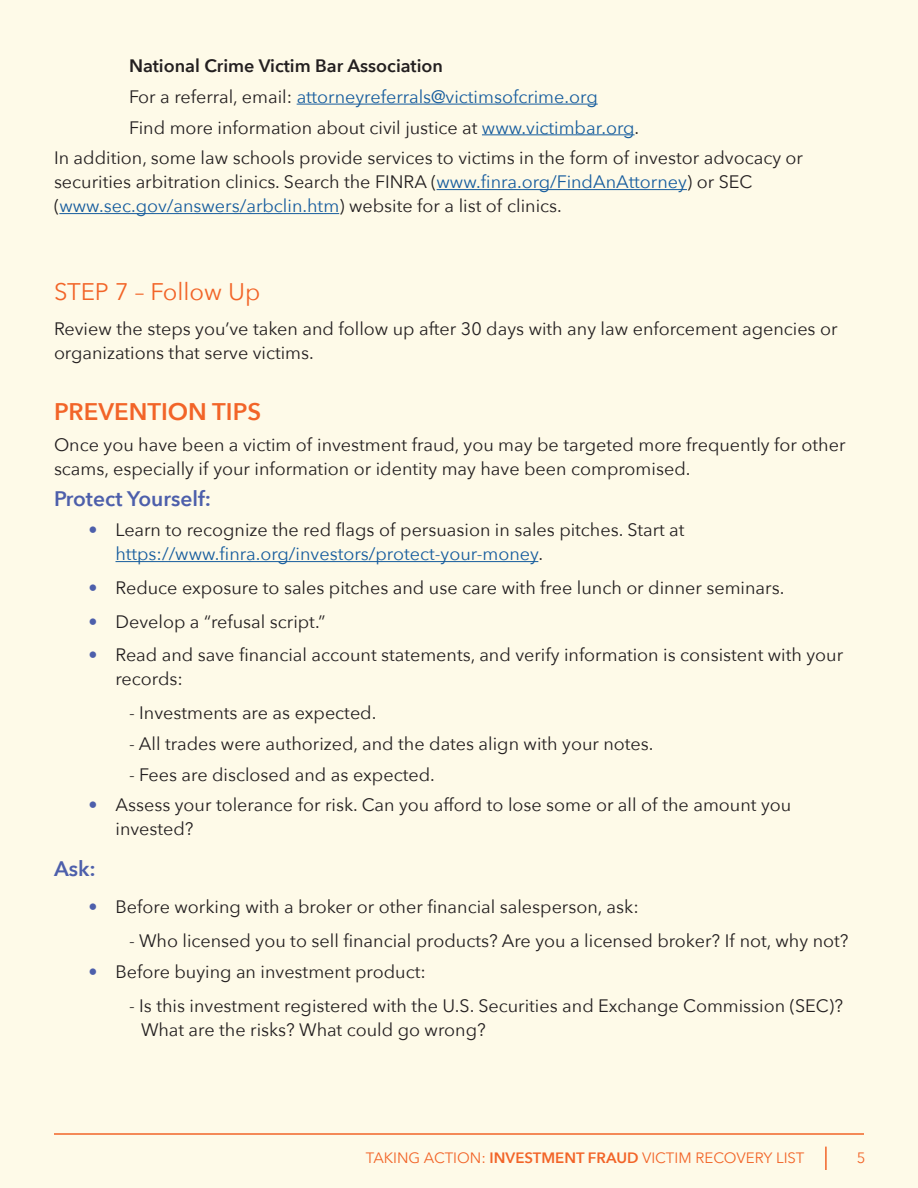
<style>
.page{position:relative;width:918px;height:1188px;background:#fefae8}
.page>*{position:absolute;margin:0;border:0;box-sizing:border-box;transform-origin:0 0}
.t1{font:24px "Avenir Next";color:#f26428}
.body_text{font:600 24px "Avenir Next";color:#f26428}
.body_text-2{font:600 21px "Avenir Next";color:#4d5fab}
.subhead{font:600 21px "Avenir Next";color:#4d5fab}
.body_text-3{font:18px/24px "Avenir Next";color:#231f20}
.bullet_text{font:18px/24px "Avenir Next";color:#231f20}
.indented_text{font:18px/24px "Avenir Next";color:#231f20}
.indented_text-2{font:18px "Avenir Next";color:#175d9e}
.indented_text-3{font:600 18px "Avenir Next";color:#231f20}
.t2{font:15px "Avenir Next";color:#f26428}
.s1{color:#231f20}
.s2{color:#175d9e}
.s3{color:#4d5fab}
.s4{font-weight:600}
</style>
<div class="page">
<hr style="left:54px;top:1133px;width:810px;height:2px;background:#f26428">
<hr style="left:825px;top:1147px;width:2px;height:23px;background:#f26428">
<hr style="left:297px;top:104px;width:301px;height:1px;background:#175d9e">
<hr style="left:482px;top:134px;width:153px;height:1px;background:#175d9e">
<hr style="left:437px;top:189px;width:250px;height:1px;background:#175d9e">
<hr style="left:59px;top:213px;width:280px;height:1px;background:#175d9e">
<hr style="left:116px;top:561px;width:422px;height:1px;background:#175d9e">
<p class="indented_text-3" style="left:129px;top:50px;width:315px">National Crime Victim Bar Association</p>
<p class="indented_text-2" style="left:129px;top:81px;width:470px"><span class="s1">For a referral, email:</span> attorneyreferrals@victimsofcrime.org</p>
<p class="indented_text" style="left:129px;top:114px;width:512px">Find more information about civil justice at <span class="s2">www.victimbar.org</span>.</p>
<p class="body_text-3" style="left:54px;top:145px;width:751px">In addition, some law schools provide services to victims in the form of investor advocacy or securities arbitration clinics. Search the FINRA (<span class="s2">www.finra.org/FindAnAttorney</span>) or SEC (<span class="s2">www.sec.gov/answers/arbclin.htm</span>) website for a list of clinics.</p>
<h1 class="t1" style="left:54px;top:271px;width:208px">STEP 7 – Follow Up</h1>
<p class="body_text-3" style="left:54px;top:315px;width:785px">Review the steps you’ve taken and follow up after 30 days with any law enforcement agencies or organizations that serve victims.</p>
<p class="body_text" style="left:54px;top:391px;width:209px">PREVENTION TIPS</p>
<p class="body_text-3" style="left:54px;top:432px;width:793px">Once you have been a victim of investment fraud, you may be targeted more frequently for other scams, especially if your information or identity may have been compromised.</p>
<p class="body_text-2" style="left:54px;top:480px;width:159px">Protect Yourself:</p>
<p class="bullet_text" style="left:116px;top:517px;width:570px;text-indent:-27px"><span class="s3">•</span> Learn to recognize the red flags of persuasion in sales pitches. Start at <span class="s2">https://www.finra.org/investors/protect-your-money</span>.</p>
<p class="bullet_text" style="left:88px;top:575px;width:697px"><span class="s3">•</span> Reduce exposure to sales pitches and use care with free lunch or dinner seminars.</p>
<p class="bullet_text" style="left:88px;top:609px;width:238px"><span class="s3">•</span> Develop a “refusal script.”</p>
<p class="bullet_text" style="left:116px;top:642px;width:729px;text-indent:-27px"><span class="s3">•</span> Read and save financial account statements, and verify information is consistent with your records:</p>
<p class="indented_text" style="left:129px;top:700px;width:249px">- Investments are as expected.</p>
<p class="indented_text" style="left:129px;top:731px;width:526px">- All trades were authorized, and the dates align with your notes.</p>
<p class="indented_text" style="left:129px;top:762px;width:307px">- Fees are disclosed and as expected.</p>
<p class="bullet_text" style="left:116px;top:792px;width:677px;text-indent:-27px"><span class="s3">•</span> Assess your tolerance for risk. Can you afford to lose some or all of the amount you invested?</p>
<p class="subhead" style="left:54px;top:851px;width:43px">Ask:</p>
<p class="bullet_text" style="left:88px;top:894px;width:552px"><span class="s3">•</span> Before working with a broker or other financial salesperson, ask:</p>
<p class="indented_text" style="left:129px;top:928px;width:721px">- Who licensed you to sell financial products? Are you a licensed broker? If not, why not?</p>
<p class="bullet_text" style="left:88px;top:959px;width:339px"><span class="s3">•</span> Before buying an investment product:</p>
<p class="indented_text" style="left:141px;top:993px;width:704px;text-indent:-12px">- Is this investment registered with the U.S. Securities and Exchange Commission (SEC)?<br>What are the risks? What could go wrong?</p>
<p class="t2" style="left:366px;top:1145px;width:440px">TAKING ACTION: <span class="s4">INVESTMENT FRAUD</span> VICTIM RECOVERY LIST</p>
<p class="t2" style="left:857px;top:1145px;width:10px">5</p>
</div>
